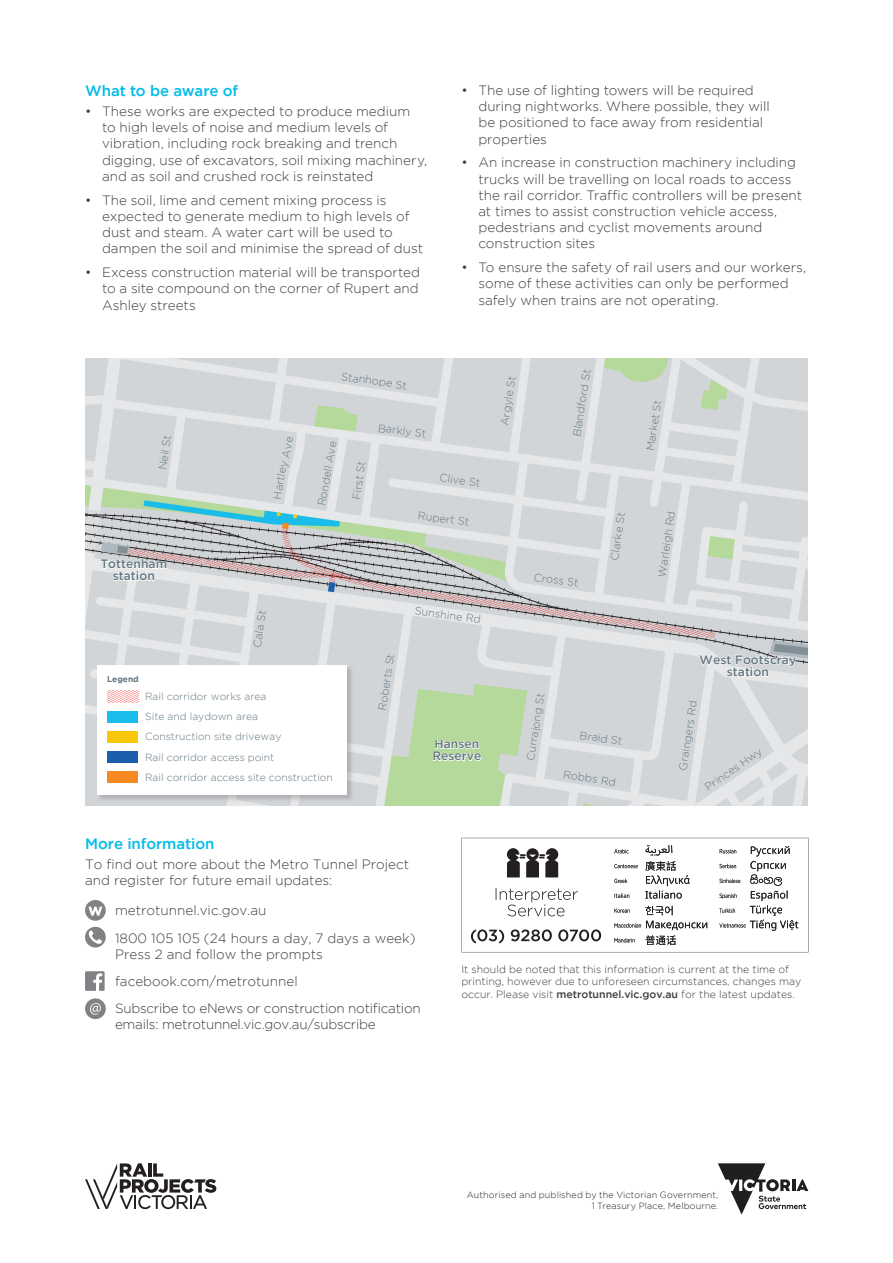
<style>
.page{position:relative;width:893px;height:1263px;background:#fff}
.page>*{position:absolute;margin:0;border:0;box-sizing:border-box;transform-origin:0 0}
.t1{font:500 15px "Gotham";letter-spacing:-.005em;color:#02bce8}
.t2{font:300 13.5px/16.2px "Gotham";color:#3e3e3f}
.t3{font:300 13.5px "Gotham";letter-spacing:-.02em;color:#3e3e3f}
.t4{font:500 12.15px/12.1px "Gotham";color:#647882;text-align:center}
.t5{font:300 10.95px "Gotham";color:#647882}
.t6{font:300 10.5px/12.6px "Gotham";color:#3e3e3f}
.t7{font:300 10.35px/20.2px "Gotham";color:#647882}
.t8{font:300 9px/10.5px "Gotham";letter-spacing:.015em;color:#1f1e20;text-align:right}
.t9{font:700 8.25px "Gotham";color:#647882}
.s1{font-weight:500}
</style>
<div class="page">
<svg style="left:718px;top:1163px;width:90px;height:51px"></svg>
<svg style="left:85px;top:1163px;width:131px;height:46px"></svg>
<svg style="left:85px;top:900px;width:21px;height:21px"></svg>
<svg style="left:85px;top:927px;width:21px;height:20px"></svg>
<svg style="left:85px;top:971px;width:20px;height:20px"></svg>
<svg style="left:85px;top:998px;width:21px;height:21px"></svg>
<svg style="left:461px;top:838px;width:347px;height:114px"></svg>
<svg style="left:85px;top:358px;width:723px;height:448px"></svg>
<p class="t1" style="left:85px;top:82px;width:155px">What to be aware of</p>
<p class="t2" style="left:102px;top:103px;width:327px;text-indent:-17px">• These works are expected to produce medium<br>to high levels of noise and medium levels of vibration, including rock breaking and trench digging, use of excavators, soil mixing machinery, and as soil and crushed rock is reinstated</p>
<p class="t2" style="left:102px;top:192px;width:323px;text-indent:-17px">• The soil, lime and cement mixing process is expected to generate medium to high levels of dust and steam. A water cart will be used to dampen the soil and minimise the spread of dust</p>
<p class="t2" style="left:102px;top:264px;width:320px;text-align:justify;text-indent:-17px">• Excess construction material will be transported to a site compound on the corner of Rupert and Ashley streets</p>
<p class="t2" style="left:478px;top:82px;width:293px;text-indent:-17px">• The use of lighting towers will be required during nightworks. Where possible, they will be positioned to face away from residential properties</p>
<p class="t2" style="left:478px;top:154px;width:325px;text-indent:-17px">• An increase in construction machinery including trucks will be travelling on local roads to access the rail corridor. Traffic controllers will be present at times to assist construction vehicle access, pedestrians and cyclist movements around construction sites</p>
<p class="t2" style="left:478px;top:259px;width:329px;text-indent:-17px">• To ensure the safety of rail users and our workers, some of these activities can only be performed safely when trains are not operating.</p>
<p class="t5" style="left:157px;top:469px;width:37px;rotate:-82deg">Neil St</p>
<p class="t5" style="left:342px;top:370px;width:68px;rotate:8deg">Stanhope St</p>
<p class="t5" style="left:316px;top:505px;width:67px;rotate:-80deg">Rondell Ave</p>
<p class="t5" style="left:350px;top:498px;width:40px;rotate:-82deg">First St</p>
<p class="t5" style="left:379px;top:422px;width:50px;rotate:7deg">Barkly St</p>
<p class="t5" style="left:440px;top:471px;width:42px;rotate:7deg">Clive St</p>
<p class="t5" style="left:498px;top:425px;width:52px;rotate:-81deg">Argyle St</p>
<p class="t5" style="left:570px;top:436px;width:69px;rotate:-81deg">Blandford St</p>
<p class="t5" style="left:644px;top:450px;width:53px;rotate:-81deg">Market St</p>
<p class="t4" style="left:100px;top:558px;width:68px">Tottenham station</p>
<p class="t9" style="left:107px;top:675px;width:33px">Legend</p>
<p class="t5" style="left:251px;top:647px;width:39px;rotate:-82deg">Cala St</p>
<p class="t7" style="left:145px;top:686px;width:189px">Rail corridor works area<br>Site and laydown area<br>Construction site driveway<br>Rail corridor access point<br>Rail corridor access site construction</p>
<p class="t5" style="left:128px;top:728px;width:49px;rotate:8deg">Indwe St</p>
<p class="t5" style="left:419px;top:510px;width:53px;rotate:7deg">Rupert St</p>
<p class="t5" style="left:376px;top:709px;width:59px;rotate:-81deg">Roberts St</p>
<p class="t5" style="left:416px;top:604px;width:68px;rotate:8deg">Sunshine Rd</p>
<p class="t4" style="left:432px;top:737px;width:51px;text-align:left">Hansen<br>Reserve</p>
<p class="t5" style="left:535px;top:571px;width:46px;rotate:7deg">Cross St</p>
<p class="t5" style="left:608px;top:559px;width:50px;rotate:-82deg">Clarke St</p>
<p class="t5" style="left:524px;top:759px;width:70px;rotate:-81deg">Currajong St</p>
<p class="t5" style="left:581px;top:729px;width:45px;rotate:9deg">Braid St</p>
<p class="t5" style="left:564px;top:768px;width:55px;rotate:9deg">Robbs Rd</p>
<p class="t5" style="left:656px;top:576px;width:68px;rotate:-82deg">Warleigh Rd</p>
<p class="t4" style="left:699px;top:653px;width:98px">West Footscray station</p>
<p class="t5" style="left:676px;top:769px;width:72px;rotate:-81deg">Graingers Rd</p>
<p class="t5" style="left:703px;top:783px;width:68px;rotate:-35deg">Princes Hwy</p>
<p class="t1" style="left:85px;top:835px;width:131px">More information</p>
<p class="t2" style="left:85px;top:856px;width:326px">To find out more about the Metro Tunnel Project and register for future email updates:</p>
<p class="t2" style="left:115px;top:896px;width:302px;line-height:28.2px">metrotunnel.vic.gov.au<br>1800 105 105 (24 hours a day, 7 days a week)</p>
<p class="t2" style="left:115px;top:941px;width:307px;line-height:27px">Press 2 and follow the prompts facebook.com/metrotunnel<br>Subscribe to eNews or construction notification</p>
<p class="t3" style="left:115px;top:1017px;width:262px">emails: metrotunnel.vic.gov.au/subscribe</p>
<p class="t6" style="left:461px;top:962px;width:341px">It should be noted that this information is current at the time of printing, however due to unforeseen circumstances, changes may occur. Please visit <span class="s1">metrotunnel.vic.gov.au</span> for the latest updates.</p>
<p class="t8" style="left:467px;top:1190px;width:253px">Authorised and published by the Victorian Government,<br>1 Treasury Place, Melbourne.</p>
</div>
